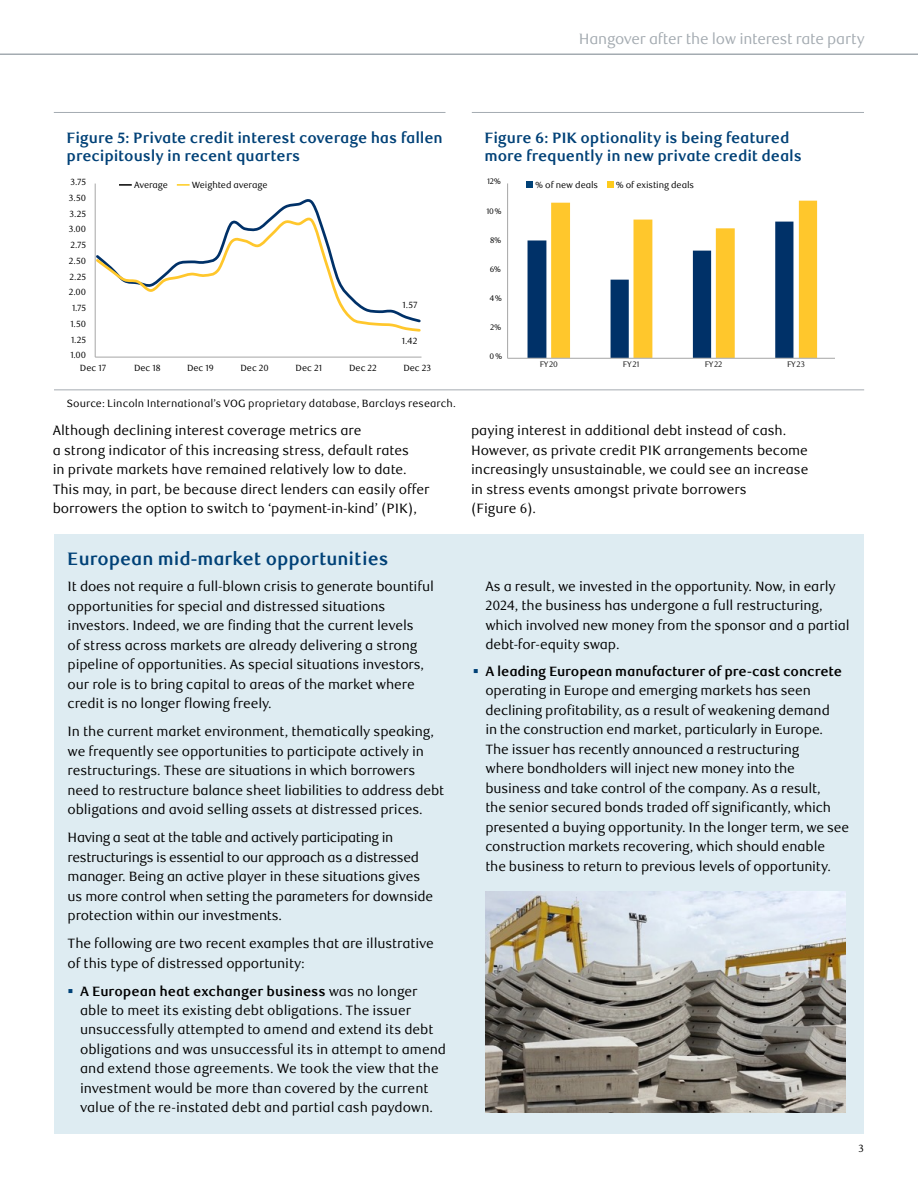
<style>
.page{position:relative;width:918px;height:1188px;background:#fff}
.page>*{position:absolute;margin:0;border:0;box-sizing:border-box;transform-origin:0 0}
.t1{font:700 18px "RBC Text";color:#004177}
.t2{font:700 15px/18px "RBC Text";letter-spacing:-.01em;color:#004177}
.t3{font:15px "RBC Text";letter-spacing:-.015em;color:#a4abb1}
.t4{font:13.5px/19.5px "RBC Text";letter-spacing:-.01em;color:#000}
.t5{font:10.5px "RBC Text";letter-spacing:.01em;color:#000}
.t6{font:9px/15.8px "RBC Text";letter-spacing:-.01em;color:#000;text-align:center}
.t7{font:8.1px "RBC Text";color:#000}
.t8{font:8.1px "RBC Text";letter-spacing:-.03em;color:#191919}
.t9{font:7.65px "RBC Text";letter-spacing:-.045em;color:#000}
.t10{font:7.65px "RBC Text";letter-spacing:-.005em;color:#191919}
.s1{color:#004177}
.s2{font-weight:700}
</style>
<div class="page">
<hr style="left:0;top:53px;width:918px;height:2px;background:#a4abb1">
<hr style="left:54px;top:112px;width:391px;height:1px;background:#a4abb1">
<hr style="left:472px;top:112px;width:392px;height:1px;background:#a4abb1">
<div style="left:54px;top:535px;width:810px;height:599px;background:#deecf2"></div>
<img style="left:486px;top:891px;width:360px;height:222px">
<hr style="left:95px;top:184px;width:1px;height:173px;background:#a6a6a6">
<hr style="left:95px;top:357px;width:327px;height:1px;background:#a6a6a6">
<svg style="left:95px;top:197px;width:326px;height:136px"></svg>
<svg style="left:119px;top:184px;width:13px;height:2px"></svg>
<svg style="left:177px;top:184px;width:13px;height:2px"></svg>
<svg style="left:528px;top:201px;width:289px;height:157px"></svg>
<hr style="left:507px;top:183px;width:1px;height:175px;background:#a6a6a6">
<hr style="left:508px;top:358px;width:327px;height:1px;background:#a6a6a6">
<div style="left:526px;top:182px;width:7px;height:6px;background:#004177"></div>
<svg style="left:607px;top:182px;width:6px;height:6px"></svg>
<hr style="left:54px;top:389px;width:810px;height:1px;background:#a4abb1">
<p class="t3" style="left:579px;top:30px;width:287px">Hangover after the low interest rate party</p>
<p class="t2" style="left:67px;top:129px;width:378px">Figure 5: Private credit interest coverage has fallen precipitously in recent quarters</p>
<p class="t2" style="left:485px;top:129px;width:319px">Figure 6: PIK optionality is being featured more frequently in new private credit deals</p>
<p class="t6" style="left:69px;top:174px;width:19px">3.75<br>3.50<br>3.25<br>3.00<br>2.75<br>2.50<br>2.25<br>2.00<br>1.75<br>1.50<br>1.25<br>1.00</p>
<p class="t9" style="left:75px;top:178px;width:15px">3.75</p>
<p class="t9" style="left:75px;top:194px;width:16px">3.50</p>
<p class="t9" style="left:75px;top:210px;width:15px">3.25</p>
<p class="t9" style="left:74px;top:225px;width:17px">3.00</p>
<p class="t9" style="left:75px;top:241px;width:15px">2.75</p>
<p class="t9" style="left:75px;top:257px;width:16px">2.50</p>
<p class="t9" style="left:75px;top:273px;width:15px">2.25</p>
<p class="t9" style="left:74px;top:288px;width:17px">2.00</p>
<p class="t9" style="left:77px;top:304px;width:14px">1.75</p>
<p class="t9" style="left:76px;top:320px;width:15px">1.50</p>
<p class="t9" style="left:76px;top:335px;width:14px">1.25</p>
<p class="t9" style="left:75px;top:351px;width:16px">1.00</p>
<p class="t6" style="left:134px;top:177px;width:35px">Average</p>
<p class="t6" style="left:192px;top:177px;width:77px">Weighted average</p>
<p class="t6" style="left:403px;top:297px;width:16px">1.57</p>
<p class="t6" style="left:402px;top:333px;width:17px">1.42</p>
<p class="t10" style="left:86px;top:359px;width:25px">Dec-17</p>
<p class="t10" style="left:139px;top:359px;width:25px">Dec-18</p>
<p class="t10" style="left:193px;top:359px;width:25px">Dec-19</p>
<p class="t10" style="left:246px;top:359px;width:27px">Dec-20</p>
<p class="t10" style="left:300px;top:359px;width:25px">Dec-21</p>
<p class="t10" style="left:354px;top:359px;width:26px">Dec-22</p>
<p class="t10" style="left:407px;top:359px;width:26px">Dec-23</p>
<p class="t6" style="left:80px;top:361px;width:28px">Dec 17</p>
<p class="t6" style="left:134px;top:361px;width:28px">Dec 18</p>
<p class="t6" style="left:187px;top:361px;width:28px">Dec 19</p>
<p class="t6" style="left:240px;top:361px;width:30px">Dec 20</p>
<p class="t6" style="left:296px;top:361px;width:28px">Dec 21</p>
<p class="t6" style="left:349px;top:361px;width:29px">Dec 22</p>
<p class="t6" style="left:403px;top:361px;width:29px">Dec 23</p>
<p class="t5" style="left:67px;top:397px;width:391px">Source: Lincoln International’s VOG proprietary database, Barclays research.</p>
<p class="t7" style="left:487px;top:177px;width:16px">12%</p>
<p class="t7" style="left:487px;top:207px;width:17px">10%</p>
<p class="t7" style="left:490px;top:236px;width:13px">8%</p>
<p class="t7" style="left:490px;top:265px;width:13px">6%</p>
<p class="t7" style="left:489px;top:294px;width:14px">4%</p>
<p class="t7" style="left:490px;top:323px;width:13px">2%</p>
<p class="t7" style="left:490px;top:352px;width:14px">0%</p>
<p class="t6" style="left:535px;top:177px;width:65px">% of new deals</p>
<p class="t6" style="left:616px;top:177px;width:80px">% of existing deals</p>
<p class="t8" style="left:540px;top:360px;width:20px">FY20</p>
<p class="t8" style="left:623px;top:360px;width:18px">FY21</p>
<p class="t8" style="left:705px;top:360px;width:19px">FY22</p>
<p class="t8" style="left:787px;top:360px;width:19px">FY23</p>
<p class="t4" style="left:53px;top:421px;width:378px">Although declining interest coverage metrics are<br>a strong indicator of this increasing stress, default rates<br>in private markets have remained relatively low to date.<br>This may, in part, be because direct lenders can easily offer borrowers the option to switch to ‘payment-in-kind’ (PIK),</p>
<p class="t4" style="left:471px;top:421px;width:339px">paying interest in additional debt instead of cash.<br>However, as private credit PIK arrangements become increasingly unsustainable, we could see an increase in stress events amongst private borrowers<br>(Figure 6).</p>
<h1 class="t1" style="left:67px;top:548px;width:323px">European mid-market opportunities</h1>
<p class="t4" style="left:68px;top:577px;width:368px">It does not require a full-blown crisis to generate bountiful opportunities for special and distressed situations investors. Indeed, we are finding that the current levels<br>of stress across markets are already delivering a strong pipeline of opportunities. As special situations investors, our role is to bring capital to areas of the market where credit is no longer flowing freely.</p>
<p class="t4" style="left:68px;top:722px;width:378px">In the current market environment, thematically speaking, we frequently see opportunities to participate actively in restructurings. These are situations in which borrowers need to restructure balance sheet liabilities to address debt obligations and avoid selling assets at distressed prices.</p>
<p class="t4" style="left:68px;top:828px;width:367px">Having a seat at the table and actively participating in restructurings is essential to our approach as a distressed manager. Being an active player in these situations gives us more control when setting the parameters for downside protection within our investments.</p>
<p class="t4" style="left:68px;top:934px;width:368px">The following are two recent examples that are illustrative of this type of distressed opportunity:</p>
<p class="t4" style="left:80px;top:981px;width:368px;text-indent:-12px"><span class="s1">▪</span> <span class="s2">A European heat exchanger business</span> was no longer able to meet its existing debt obligations. The issuer unsuccessfully attempted to amend and extend its debt obligations and was unsuccessful its in attempt to amend and extend those agreements. We took the view that the investment would be more than covered by the current value of the re-instated debt and partial cash paydown.</p>
<p class="t4" style="left:485px;top:577px;width:366px">As a result, we invested in the opportunity. Now, in early 2024, the business has undergone a full restructuring, which involved new money from the sponsor and a partial debt-for-equity swap.</p>
<p class="t4" style="left:485px;top:662px;width:365px;text-indent:-12px"><span class="s1">▪</span> <span class="s2">A leading European manufacturer of pre-cast concrete </span>operating in Europe and emerging markets has seen declining profitability, as a result of weakening demand<br>in the construction end market, particularly in Europe.<br>The issuer has recently announced a restructuring<br>where bondholders will inject new money into the business and take control of the company. As a result,<br>the senior secured bonds traded off significantly, which presented a buying opportunity. In the longer term, we see construction markets recovering, which should enable<br>the business to return to previous levels of opportunity.</p>
<p class="t5" style="left:858px;top:1142px;width:7px">3</p>
</div>
